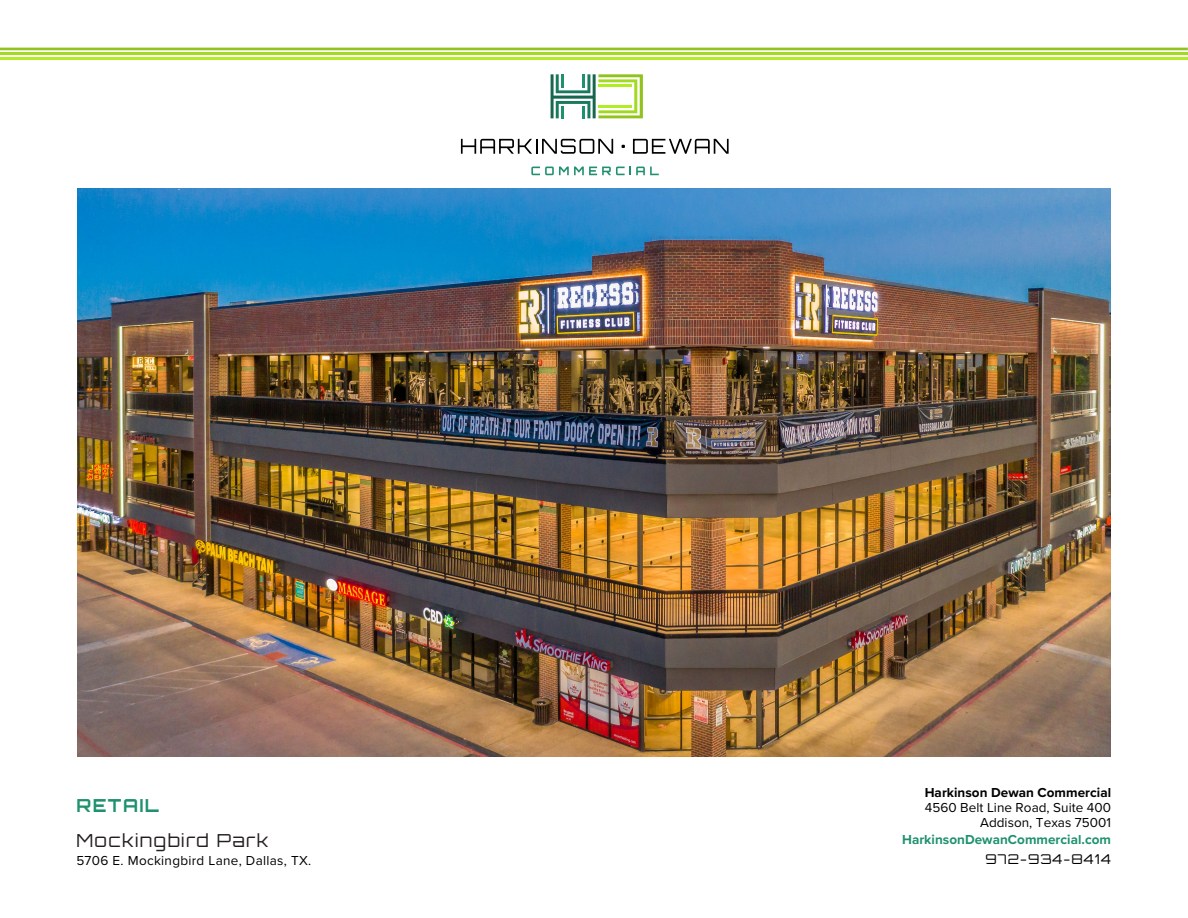
<style>
.page{position:relative;width:1188px;height:918px;background:#fff}
.page>*{position:absolute;margin:0;border:0;box-sizing:border-box;transform-origin:0 0}
.t1{font:18px "Orbitron";letter-spacing:.08em;color:#231f20}
.t2{font:700 18px "Orbitron";letter-spacing:.08em;color:#1f916e}
.t3{font:13.5px/15px "Proxima Nova";letter-spacing:.005em;color:#000;text-align:right}
.t4{font:13.5px "Proxima Nova";letter-spacing:.025em;color:#000}
.t5{font:700 13.5px "Proxima Nova";letter-spacing:.005em;color:#1f916e}
.t6{font:700 13.5px "Proxima Nova";letter-spacing:.005em;color:#000}
.t7{font:13.5px "Orbitron";letter-spacing:.08em;color:#000}
</style>
<div class="page">
<svg style="left:551px;top:74px;width:92px;height:44px"></svg>
<hr style="left:598px;top:105px;width:34px;height:3px;background:#b1ed23">
<hr style="left:598px;top:85px;width:34px;height:2px;background:#b1ed23">
<svg style="left:461px;top:139px;width:152px;height:15px"></svg>
<svg style="left:633px;top:139px;width:96px;height:15px"></svg>
<svg style="left:531px;top:167px;width:128px;height:8px"></svg>
<hr style="left:0;top:48px;width:1188px;height:2px;background:#91c21d">
<hr style="left:0;top:52px;width:1188px;height:3px;background:#a2d921">
<hr style="left:0;top:57px;width:1188px;height:3px;background:#b1ed23">
<img style="left:78px;top:188px;width:1033px;height:568px">
<h1 class="t2" style="left:76px;top:794px;width:84px">RETAIL</h1>
<h1 class="t1" style="left:76px;top:829px;width:194px">Mockingbird Park</h1>
<p class="t4" style="left:76px;top:851px;width:236px">5706 E. Mockingbird Lane, Dallas, TX.</p>
<p class="t6" style="left:925px;top:783px;width:188px">Harkinson Dewan Commercial</p>
<p class="t3" style="left:925px;top:800px;width:188px">4560 Belt Line Road, Suite 400<br>Addison, Texas 75001</p>
<p class="t5" style="left:902px;top:830px;width:210px">HarkinsonDewanCommercial.com</p>
<p class="t7" style="left:986px;top:850px;width:127px">972-934-8414</p>
</div>
